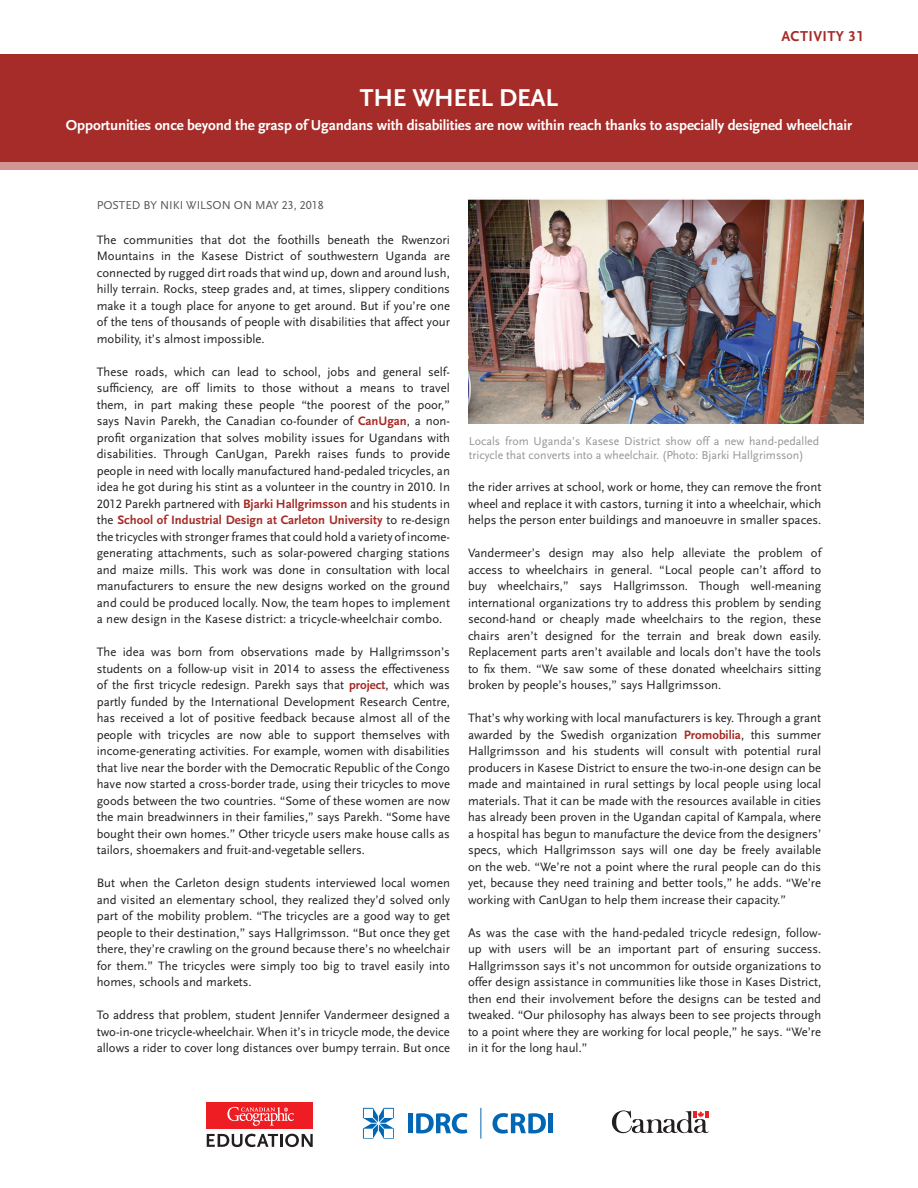
<style>
.page{position:relative;width:918px;height:1188px;background:#fff}
.page>*{position:absolute;margin:0;border:0;box-sizing:border-box;transform-origin:0 0}
.t1{font:700 25.5px "Scala Sans LF";letter-spacing:-.01em;color:#fff}
.t2{font:700 15px "Scala Sans LF";letter-spacing:-.01em;color:#fff}
.t3{font:700 15px "Scala Sans LF";letter-spacing:.025em;color:#a52c28}
.t4{font:12.75px/16.5px "Scala Sans LF";color:#231f20;text-align:justify}
.t5{font:12px/14.4px "Scala Sans LF";color:#939598}
.t6{font:12px "Scala Sans LF";color:#57585a}
.s1{font-weight:700;color:#a52c28}
</style>
<div class="page">
<svg style="left:363px;top:1108px;width:31px;height:31px"></svg>
<div style="left:408px;top:1113px;width:5px;height:20px;background:#0166b3"></div>
<svg style="left:416px;top:1113px;width:52px;height:21px"></svg>
<svg style="left:492px;top:1113px;width:54px;height:21px"></svg>
<div style="left:548px;top:1113px;width:5px;height:20px;background:#0166b3"></div>
<hr style="left:480px;top:1108px;width:1px;height:31px;background:#0166b3">
<div style="left:364px;top:1109px;width:9px;height:9px;background:#fff"></div>
<div style="left:384px;top:1109px;width:9px;height:9px;background:#fff"></div>
<div style="left:364px;top:1129px;width:9px;height:9px;background:#fff"></div>
<div style="left:384px;top:1129px;width:9px;height:9px;background:#fff"></div>
<svg style="left:611px;top:1110px;width:98px;height:24px"></svg>
<div style="left:206px;top:1102px;width:107px;height:27px;background:#ee1d23"></div>
<svg style="left:227px;top:1107px;width:67px;height:19px"></svg>
<svg style="left:207px;top:1134px;width:106px;height:13px"></svg>
<div style="left:0;top:121px;width:918px;height:49px;background:#d29593"></div>
<div style="left:0;top:54px;width:918px;height:108px;background:#a52c28"></div>
<img style="left:468px;top:199px;width:396px;height:225px">
<p class="t3" style="left:781px;top:28px;width:84px">ACTIVITY 31</p>
<h1 class="t1" style="left:360px;top:84px;width:200px">THE WHEEL DEAL</h1>
<p class="t2" style="left:66px;top:117px;width:788px">Opportunities once beyond the grasp of Ugandans with disabilities are now within reach thanks to aspecially designed wheelchair</p>
<p class="t6" style="left:97px;top:199px;width:229px">POSTED BY NIKI WILSON ON MAY 23, 2018</p>
<p class="t4" style="left:97px;top:232px;width:355px">The communities that dot the foothills beneath the Rwenzori Mountains in the Kasese District of southwestern Uganda are connected by rugged dirt roads that wind up, down and around lush, hilly terrain. Rocks, steep grades and, at times, slippery conditions make it a tough place for anyone to get around. But if you’re one of the tens of thousands of people with disabilities that affect your mobility, it’s almost impossible.</p>
<p class="t4" style="left:97px;top:364px;width:355px">These roads, which can lead to school, jobs and general self&shy;sufficiency, are off limits to those without a means to travel them, in part making these people “the poorest of the poor,” says Navin Parekh, the Canadian co-founder of <span class="s1">CanUgan</span>, a non&shy;profit organization that solves mobility issues for Ugandans with disabilities. Through CanUgan, Parekh raises funds to provide people in need with locally manufactured hand-pedaled tricycles, an idea he got during his stint as a volunteer in the country in 2010. In 2012 Parekh partnered with <span class="s1">Bjarki Hallgrimsson</span> and his students in the <span class="s1">School of Industrial Design at Carleton University</span> to re-design the tricycles with stronger frames that could hold a variety of income&shy;generating attachments, such as solar-powered charging stations and maize mills. This work was done in consultation with local manufacturers to ensure the new designs worked on the ground and could be produced locally. Now, the team hopes to implement a new design in the Kasese district: a tricycle-wheelchair combo.</p>
<p class="t4" style="left:97px;top:644px;width:355px">The idea was born from observations made by Hallgrimsson’s students on a follow-up visit in 2014 to assess the effectiveness of the first tricycle redesign. Parekh says that <span class="s1">project</span>, which was partly funded by the International Development Research Centre, has received a lot of positive feedback because almost all of the people with tricycles are now able to support themselves with income-generating activities. For example, women with disabilities that live near the border with the Democratic Republic of the Congo have now started a cross-border trade, using their tricycles to move goods between the two countries. “Some of these women are now the main breadwinners in their families,” says Parekh. “Some have bought their own homes.” Other tricycle users make house calls as tailors, shoemakers and fruit-and-vegetable sellers.</p>
<p class="t4" style="left:97px;top:875px;width:355px">But when the Carleton design students interviewed local women and visited an elementary school, they realized they’d solved only part of the mobility problem. “The tricycles are a good way to get people to their destination,” says Hallgrimsson. “But once they get there, they’re crawling on the ground because there’s no wheelchair for them.” The tricycles were simply too big to travel easily into homes, schools and markets.</p>
<p class="t4" style="left:97px;top:1007px;width:355px">To address that problem, student Jennifer Vandermeer designed a two-in-one tricycle-wheelchair. When it’s in tricycle mode, the device allows a rider to cover long distances over bumpy terrain. But once</p>
<p class="t5" style="left:469px;top:434px;width:352px">Locals from Uganda’s Kasese District show off a new hand-pedalled tricycle that converts into a wheelchair. (Photo: Bjarki Hallgrimsson)</p>
<p class="t4" style="left:468px;top:479px;width:355px">the rider arrives at school, work or home, they can remove the front wheel and replace it with castors, turning it into a wheelchair, which helps the person enter buildings and manoeuvre in smaller spaces.</p>
<p class="t4" style="left:468px;top:545px;width:355px">Vandermeer’s design may also help alleviate the problem of access to wheelchairs in general. “Local people can’t afford to buy wheelchairs,” says Hallgrimsson. Though well-meaning international organizations try to address this problem by sending second-hand or cheaply made wheelchairs to the region, these chairs aren’t designed for the terrain and break down easily.<br>Replacement parts aren’t available and locals don’t have the tools to fix them. “We saw some of these donated wheelchairs sitting broken by people’s houses,” says Hallgrimsson.</p>
<p class="t4" style="left:468px;top:710px;width:355px">That’s why working with local manufacturers is key. Through a grant awarded by the Swedish organization <span class="s1">Promobilia</span>, this summer Hallgrimsson and his students will consult with potential rural producers in Kasese District to ensure the two-in-one design can be made and maintained in rural settings by local people using local materials. That it can be made with the resources available in cities has already been proven in the Ugandan capital of Kampala, where a hospital has begun to manufacture the device from the designers’ specs, which Hallgrimsson says will one day be freely available on the web. “We’re not a point where the rural people can do this yet, because they need training and better tools,” he adds. “We’re working with CanUgan to help them increase their capacity.”</p>
<p class="t4" style="left:468px;top:925px;width:355px">As was the case with the hand-pedaled tricycle redesign, follow&shy;up with users will be an important part of ensuring success.<br>Hallgrimsson says it’s not uncommon for outside organizations to offer design assistance in communities like those in Kases District, then end their involvement before the designs can be tested and tweaked. “Our philosophy has always been to see projects through to a point where they are working for local people,” he says. “We’re in it for the long haul.”</p>
</div>
